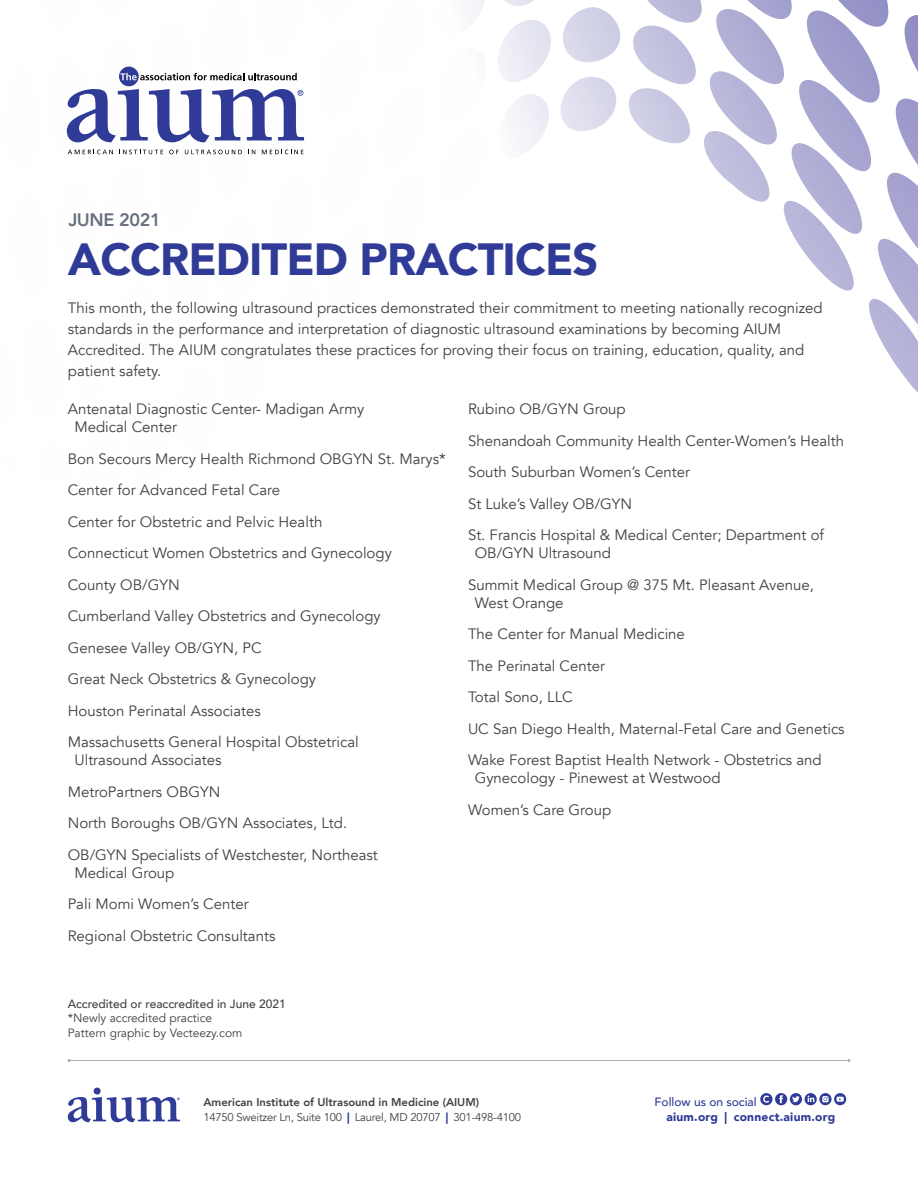
<style>
.page{position:relative;width:918px;height:1188px;background:#fff}
.page>*{position:absolute;margin:0;border:0;box-sizing:border-box;transform-origin:0 0}
.t1{font:900 45px "Avenir";letter-spacing:-.02em;color:#2f3b97}
.t2{font:800 18px "Avenir";letter-spacing:-.02em;color:#67717e}
.t3{font:15px/31.5px "Avenir";color:#414042}
.t4{font:12px/14.4px "Avenir";color:#414042}
.t5{font:500 12px "Avenir";color:#414042}
.t6{font:900 12px "Avenir";letter-spacing:.02em;color:#2f3b97}
.t7{font:500 12px "Avenir";color:#2f3b97}
.t8{font:11.25px/15px "Avenir";letter-spacing:-.02em;color:#414042}
.s1{font-weight:800}
.s2{font-weight:900;color:#2f3b97}
</style>
<div class="page">
<svg style="left:66px;top:0;width:852px;height:393px"></svg>
<svg style="left:66px;top:0;width:728px;height:31px"></svg>
<svg style="left:68px;top:150px;width:45px;height:4px"></svg>
<svg style="left:119px;top:150px;width:44px;height:4px"></svg>
<svg style="left:169px;top:150px;width:10px;height:4px"></svg>
<svg style="left:185px;top:150px;width:57px;height:4px"></svg>
<svg style="left:248px;top:150px;width:7px;height:4px"></svg>
<svg style="left:262px;top:150px;width:41px;height:4px"></svg>
<svg style="left:67px;top:67px;width:237px;height:75px"></svg>
<hr style="left:69px;top:1060px;width:780px;height:1px;background:#a7aeb7">
<svg style="left:760px;top:1093px;width:86px;height:12px"></svg>
<svg style="left:68px;top:1097px;width:112px;height:25px"></svg>
<div style="left:94px;top:1088px;width:7px;height:7px;background:#2f3b97;border-radius:50%"></div>
<p class="t2" style="left:68px;top:205px;width:94px">JUNE 2021</p>
<h1 class="t1" style="left:68px;top:221px;width:532px">ACCREDITED PRACTICES</h1>
<p class="t3" style="left:68px;top:297px;width:756px;line-height:21px">This month, the following ultrasound practices demonstrated their commitment to meeting nationally recognized standards in the performance and interpretation of diagnostic ultrasound examinations by becoming AIUM Accredited. The AIUM congratulates these practices for proving their focus on training, education, quality, and patient safety.</p>
<p class="t3" style="left:74px;top:400px;width:291px;line-height:18px;text-indent:-7px">Antenatal Diagnostic Center- Madigan Army<br>Medical Center</p>
<p class="t3" style="left:68px;top:443px;width:380px">Bon Secours Mercy Health Richmond OBGYN St. Marys* Center for Advanced Fetal Care<br>Center for Obstetric and Pelvic Health<br>Connecticut Women Obstetrics and Gynecology<br>County OB/GYN<br>Cumberland Valley Obstetrics and Gynecology<br>Genesee Valley OB/GYN, PC<br>Great Neck Obstetrics &amp; Gynecology<br>Houston Perinatal Associates<br>Massachusetts General Hospital Obstetrical</p>
<p class="t3" style="left:68px;top:744px;width:312px;text-indent:7px">Ultrasound Associates<br>MetroPartners OBGYN<br>North Boroughs OB/GYN Associates, Ltd.<br>OB/GYN Specialists of Westchester, Northeast</p>
<p class="t3" style="left:68px;top:857px;width:209px;text-indent:7px">Medical Group<br>Pali Momi Women’s Center<br>Regional Obstetric Consultants</p>
<p class="t5" style="left:68px;top:993px;width:220px">Accredited or reaccredited in June 2021</p>
<p class="t4" style="left:68px;top:1011px;width:176px">*Newly accredited practice<br>Pattern graphic by Vecteezy.com</p>
<p class="t3" style="left:468px;top:393px;width:378px">Rubino OB/GYN Group<br>Shenandoah Community Health Center-Women’s Health South Suburban Women’s Center<br>St Luke’s Valley OB/GYN<br>St. Francis Hospital &amp; Medical Center; Department of</p>
<p class="t3" style="left:468px;top:537px;width:347px;text-indent:7px">OB/GYN Ultrasound<br>Summit Medical Group @ 375 Mt. Pleasant Avenue,</p>
<p class="t3" style="left:468px;top:587px;width:378px;text-indent:7px">West Orange<br>The Center for Manual Medicine<br>The Perinatal Center<br>Total Sono, LLC<br>UC San Diego Health, Maternal-Fetal Care and Genetics<br>Wake Forest Baptist Health Network - Obstetrics and</p>
<p class="t3" style="left:468px;top:762px;width:254px;text-indent:7px">Gynecology - Pinewest at Westwood<br>Women’s Care Group</p>
<p class="t8" style="left:204px;top:1095px;width:319px"><span class="s1">American Institute of Ultrasound in Medicine (AIUM)<br></span>14750 Sweitzer Ln, Suite 100 <span class="s2">|</span> Laurel, MD 20707 <span class="s2">|</span> 301-498-4100</p>
<p class="t7" style="left:655px;top:1091px;width:104px">Follow us on social</p>
<p class="t6" style="left:666px;top:1107px;width:170px">aium.org | connect.aium.org</p>
</div>
